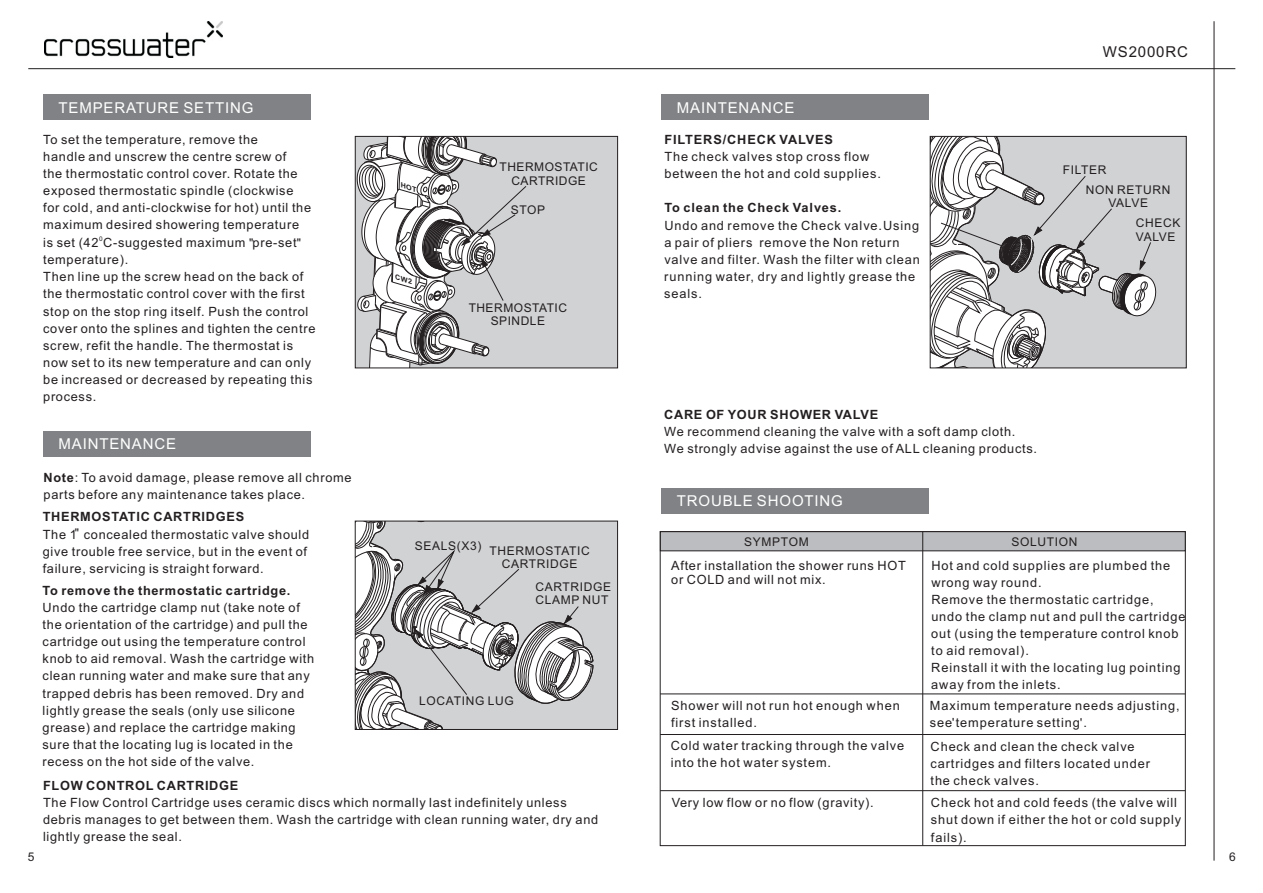
<style>
.page{position:relative;width:1263px;height:893px;background:#fff}
.page>*{position:absolute;margin:0;border:0;box-sizing:border-box;transform-origin:0 0}
.t1{font:15px "Arial";letter-spacing:.055em;color:#fff}
.t2{font:15px "Arial";letter-spacing:.055em;color:#231f20}
.t3{font:12.75px/17.1px "Arial";letter-spacing:.055em;color:#231f20}
.t4{font:700 12.75px "Arial";letter-spacing:.055em;color:#231f20}
.t5{font:12px/13.4px "Arial";letter-spacing:.055em;color:#231f20}
.t6{font:6.3px "Arial";color:#231f20}
.s1{font-size:12px}
.s2{font-weight:700}
</style>
<div class="page">
<img style="left:44px;top:22px;width:179px;height:36px">
<hr style="left:28px;top:68px;width:1207px;height:1px;background:#231f20">
<hr style="left:1214px;top:21px;width:1px;height:840px;background:#231f20">
<div style="left:930px;top:136px;width:256px;height:232px;background:#d1d2d4"></div>
<svg style="left:930px;top:136px;width:227px;height:232px"></svg>
<div style="left:43px;top:95px;width:268px;height:25px;background:#808285"></div>
<div style="left:661px;top:95px;width:268px;height:25px;background:#808285"></div>
<div style="left:43px;top:431px;width:268px;height:25px;background:#808285"></div>
<div style="left:661px;top:488px;width:268px;height:26px;background:#808285"></div>
<svg style="left:660px;top:531px;width:526px;height:21px;background:#aeaeb1"></svg>
<hr style="left:922px;top:531px;width:1px;height:314px;background:#231f20">
<hr style="left:660px;top:693px;width:525px;height:1px;background:#231f20">
<hr style="left:660px;top:734px;width:525px;height:1px;background:#231f20">
<hr style="left:660px;top:790px;width:525px;height:1px;background:#231f20">
<div style="left:355px;top:136px;width:263px;height:232px;background:#d1d2d4"></div>
<div style="left:355px;top:521px;width:262px;height:208px;background:#d1d2d4"></div>
<svg style="left:355px;top:521px;width:239px;height:208px"></svg>
<svg style="left:355px;top:136px;width:172px;height:232px"></svg>
<p class="t1" style="left:59px;top:102px;width:196px">TEMPERATURE SETTING</p>
<p class="t1" style="left:677px;top:102px;width:119px">MAINTENANCE</p>
<p class="t3" style="left:43px;top:132px;width:269px">To set the temperature, remove the<br>handle and unscrew the centre screw of<br>the thermostatic control cover. Rotate the exposed thermostatic spindle (clockwise for cold, and anti-clockwise for hot) until the maximum desired showering temperature</p>
<p class="t6" style="left:99px;top:236px;width:5px">0</p>
<p class="t3" style="left:43px;top:235px;width:274px">is set (42 C-suggested maximum pre-set<span class="s1">" </span>temperature).<br>Then line up the screw head on the back of the thermostatic control cover with the first stop on the stop ring itself. Push the control cover onto the splines and tighten the centre screw, refit the handle. The thermostat is now set to its new temperature and can only be increased or decreased by repeating this process.</p>
<p class="t4" style="left:664px;top:135px;width:170px">FILTERS/CHECK VALVES</p>
<p class="t3" style="left:664px;top:149px;width:218px">The check valves stop cross flow between the hot and cold supplies.</p>
<p class="t4" style="left:664px;top:203px;width:179px">To clean the Check Valves.</p>
<p class="t3" style="left:664px;top:218px;width:257px">Undo and remove the Check valve.Using a pair of pliers remove the Non return valve and filter. Wash the filter with clean running water, dry and lightly grease the seals.</p>
<p class="t5" style="left:499px;top:162px;width:100px;text-align:center">THERMOSTATIC<br>CARTRIDGE</p>
<p class="t5" style="left:511px;top:204px;width:36px">STOP</p>
<p class="t5" style="left:249px;top:238px;width:6px">"</p>
<p class="t5" style="left:469px;top:302px;width:100px;text-align:center">THERMOSTATIC<br>SPINDLE</p>
<p class="t2" style="left:1103px;top:46px;width:87px">WS2000RC</p>
<p class="t5" style="left:1086px;top:162px;width:86px;line-height:19.4px;text-indent:-23px">FILTER<br>NON RETURN</p>
<p class="t5" style="left:1136px;top:194px;width:46px;line-height:20.4px;text-indent:-27px">VALVE<br>CHECK</p>
<p class="t5" style="left:1136px;top:231px;width:41px">VALVE</p>
<p class="t1" style="left:59px;top:438px;width:119px">MAINTENANCE</p>
<p class="t3" style="left:44px;top:470px;width:310px"><span class="s2">Note</span>: To avoid damage, please remove all chrome parts before any maintenance takes place.</p>
<p class="t4" style="left:43px;top:512px;width:203px">THERMOSTATIC CARTRIDGES</p>
<p class="t3" style="left:43px;top:527px;width:268px">The 1 concealed thermostatic valve should give trouble free service, but in the event of failure, servicing is straight forward.</p>
<p class="t5" style="left:75px;top:527px;width:6px">"</p>
<p class="t5" style="left:502px;top:545px;width:89px;text-indent:-87px">SEALS(X3) THERMOSTATIC<br>CARTRIDGE</p>
<p class="t5" style="left:535px;top:581px;width:77px">CARTRIDGE<br>CLAMP NUT</p>
<p class="t4" style="left:43px;top:586px;width:249px">To remove the thermostatic cartridge.</p>
<p class="t3" style="left:43px;top:600px;width:273px">Undo the cartridge clamp nut (take note of the orientation of the cartridge) and pull the cartridge out using the temperature control knob to aid removal. Wash the cartridge with clean running water and make sure that any trapped debris has been removed. Dry and lightly grease the seals (only use silicone grease) and replace the cartridge making sure that the locating lug is located in the recess on the hot side of the valve.</p>
<p class="t4" style="left:43px;top:780px;width:197px">FLOW CONTROL CARTRIDGE</p>
<p class="t3" style="left:43px;top:795px;width:557px">The Flow Control Cartridge uses ceramic discs which normally last indefinitely unless debris manages to get between them. Wash the cartridge with clean running water, dry and lightly grease the seal.</p>
<p class="t5" style="left:419px;top:695px;width:96px">LOCATING LUG</p>
<p class="t4" style="left:664px;top:409px;width:215px">CARE OF YOUR SHOWER VALVE</p>
<p class="t3" style="left:664px;top:424px;width:374px">We recommend cleaning the valve with a soft damp cloth.<br>We strongly advise against the use of ALL cleaning products.</p>
<p class="t1" style="left:677px;top:495px;width:167px">TROUBLE SHOOTING</p>
<p class="t5" style="left:744px;top:536px;width:66px">SYMPTOM</p>
<p class="t5" style="left:1011px;top:536px;width:68px">SOLUTION</p>
<p class="t3" style="left:671px;top:559px;width:236px;line-height:14.2px">After installation the shower runs HOT or COLD and will not mix.</p>
<p class="t3" style="left:931px;top:558px;width:256px">Hot and cold supplies are plumbed the wrong way round.<br>Remove the thermostatic cartridge, undo the clamp nut and pull the cartridge out (using the temperature control knob to aid removal).<br>Reinstall it with the locating lug pointing away from the inlets.</p>
<p class="t3" style="left:671px;top:698px;width:230px">Shower will not run hot enough when first installed.</p>
<p class="t3" style="left:930px;top:698px;width:251px">Maximum temperature needs adjusting, see temperature setting .</p>
<p class="t3" style="left:671px;top:738px;width:235px">Cold water tracking through the valve into the hot water system.</p>
<p class="t3" style="left:930px;top:739px;width:221px">Check and clean the check valve cartridges and filters located under the check valves.</p>
<p class="t3" style="left:672px;top:795px;width:203px">Very low flow or no flow (gravity).</p>
<p class="t3" style="left:931px;top:795px;width:252px">Check hot and cold feeds (the valve will shut down if either the hot or cold supply fails).</p>
<p class="t5" style="left:28px;top:851px;width:8px">5</p>
<p class="t5" style="left:1229px;top:851px;width:8px">6</p>
</div>
